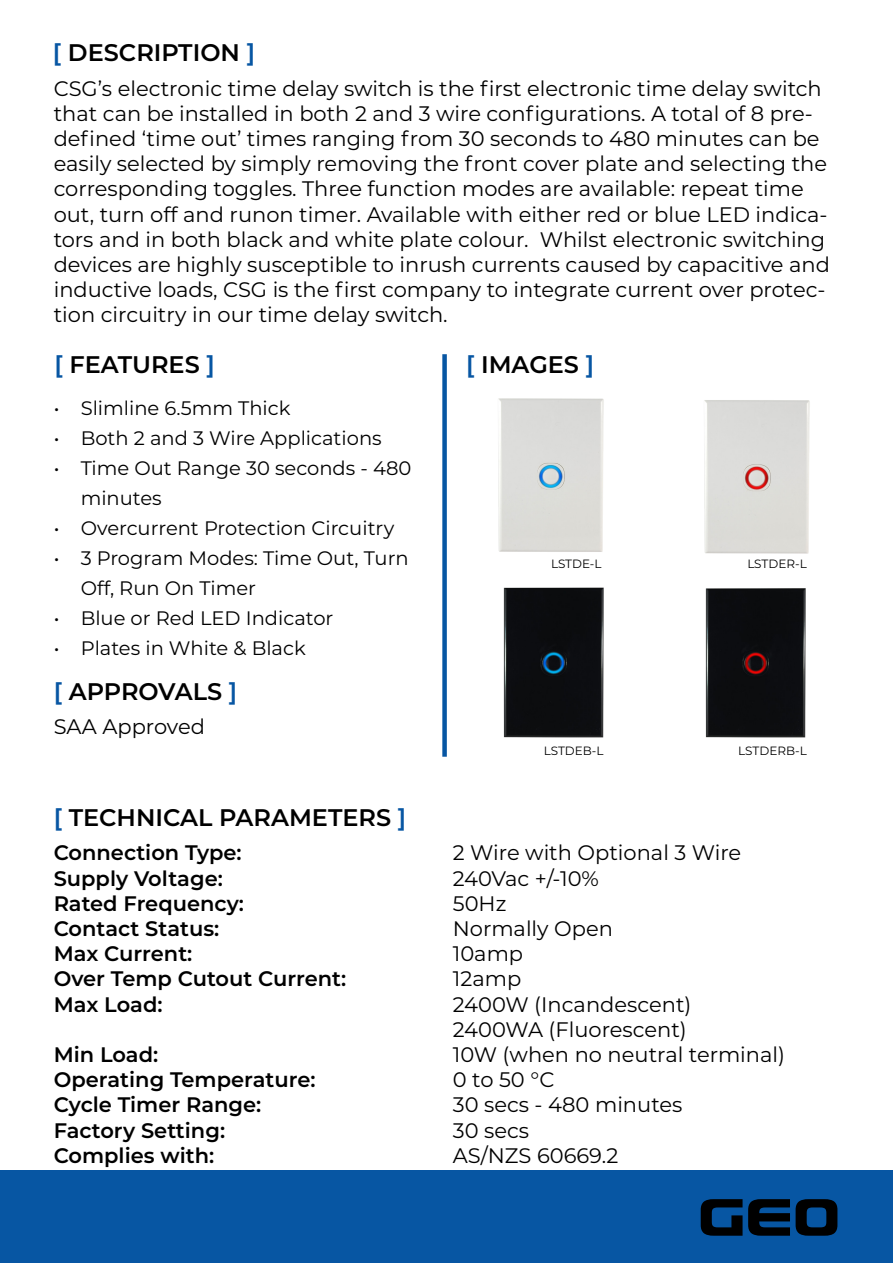
<style>
.page{position:relative;width:893px;height:1263px;background:#fff}
.page>*{position:absolute;margin:0;border:0;box-sizing:border-box;transform-origin:0 0}
.t1{font:63px "Usuzi";color:#000}
.t2{font:600 24px "Montserrat";color:#000}
.t3{font:21px/25.2px "Montserrat";color:#000}
.t4{font:600 21px "Montserrat";color:#000}
.t5{font:19.5px/30px "Montserrat";color:#000}
.t6{font:12px "Montserrat";color:#000}
.s1{color:#0756a3}
</style>
<div class="page">
<div style="left:0;top:1171px;width:893px;height:92px;background:#0756a3"></div>
<img style="left:503px;top:587px;width:101px;height:151px">
<img style="left:704px;top:400px;width:106px;height:154px">
<img style="left:498px;top:398px;width:106px;height:154px">
<img style="left:705px;top:588px;width:101px;height:150px">
<div style="left:442px;top:354px;width:5px;height:403px;background:#0756a3"></div>
<p class="t2" style="left:53px;top:35px;width:204px"><span class="s1">[</span> DESCRIPTION <span class="s1">]</span></p>
<p class="t3" style="left:54px;top:75px;width:778px">CSG’s electronic time delay switch is the first electronic time delay switch that can be installed in both 2 and 3 wire configurations. A total of 8 pre&shy;defined ‘time out’ times ranging from 30 seconds to 480 minutes can be easily selected by simply removing the front cover plate and selecting the corresponding toggles. Three function modes are available: repeat time out, turn off and runon timer. Available with either red or blue LED indica&shy;tors and in both black and white plate colour. Whilst electronic switching devices are highly susceptible to inrush currents caused by capacitive and inductive loads, CSG is the first company to integrate current over protec&shy;tion circuitry in our time delay switch.</p>
<p class="t2" style="left:54px;top:347px;width:162px"><span class="s1">[</span> FEATURES <span class="s1">]</span></p>
<p class="t5" style="left:54px;top:393px;width:238px">• Slimline 6.5mm Thick</p>
<p class="t5" style="left:54px;top:423px;width:330px">• Both 2 and 3 Wire Applications</p>
<p class="t5" style="left:81px;top:453px;width:332px;text-indent:-27px">• Time Out Range 30 seconds - 480 minutes</p>
<p class="t5" style="left:54px;top:513px;width:342px">• Overcurrent Protection Circuitry</p>
<p class="t5" style="left:81px;top:543px;width:329px;text-indent:-27px">• 3 Program Modes: Time Out, Turn<br>Off, Run On Timer</p>
<p class="t5" style="left:54px;top:603px;width:281px">• Blue or Red LED Indicator</p>
<p class="t5" style="left:54px;top:633px;width:254px">• Plates in White &amp; Black</p>
<p class="t2" style="left:54px;top:674px;width:185px"><span class="s1">[</span> APPROVALS <span class="s1">]</span></p>
<p class="t3" style="left:54px;top:713px;width:153px">SAA Approved</p>
<p class="t2" style="left:54px;top:800px;width:354px"><span class="s1">[</span> TECHNICAL PARAMETERS <span class="s1">]</span></p>
<p class="t4" style="left:54px;top:838px;width:190px">Connection Type:</p>
<p class="t4" style="left:54px;top:863px;width:171px">Supply Voltage:</p>
<p class="t4" style="left:54px;top:888px;width:192px">Rated Frequency:</p>
<p class="t4" style="left:54px;top:914px;width:167px">Contact Status:</p>
<p class="t4" style="left:54px;top:939px;width:140px">Max Current:</p>
<p class="t4" style="left:54px;top:964px;width:294px">Over Temp Cutout Current:</p>
<p class="t4" style="left:54px;top:989px;width:110px">Max Load:</p>
<p class="t4" style="left:54px;top:1040px;width:106px">Min Load:</p>
<p class="t4" style="left:54px;top:1065px;width:263px">Operating Temperature:</p>
<p class="t4" style="left:54px;top:1090px;width:209px">Cycle Timer Range:</p>
<p class="t4" style="left:54px;top:1115px;width:173px">Factory Setting:</p>
<p class="t4" style="left:54px;top:1140px;width:162px">Complies with:</p>
<p class="t2" style="left:466px;top:347px;width:130px"><span class="s1">[</span> IMAGES <span class="s1">]</span></p>
<p class="t6" style="left:551px;top:556px;width:52px">LSTDE-L</p>
<p class="t6" style="left:747px;top:556px;width:61px">LSTDER-L</p>
<p class="t6" style="left:544px;top:743px;width:61px">LSTDEB-L</p>
<p class="t6" style="left:738px;top:743px;width:70px">LSTDERB-L</p>
<p class="t3" style="left:453px;top:839px;width:290px">2 Wire with Optional 3 Wire</p>
<p class="t3" style="left:453px;top:865px;width:148px">240Vac +/-10%</p>
<p class="t3" style="left:453px;top:890px;width:55px">50Hz</p>
<p class="t3" style="left:453px;top:915px;width:162px">Normally Open</p>
<p class="t3" style="left:453px;top:940px;width:72px">10amp</p>
<p class="t3" style="left:453px;top:965px;width:70px">12amp</p>
<p class="t3" style="left:453px;top:991px;width:240px">2400W (Incandescent)</p>
<p class="t3" style="left:453px;top:1016px;width:235px">2400WA (Fluorescent)</p>
<p class="t3" style="left:453px;top:1041px;width:334px">10W (when no neutral terminal)</p>
<p class="t3" style="left:453px;top:1066px;width:103px">0 to 50 °C</p>
<p class="t3" style="left:453px;top:1091px;width:231px">30 secs - 480 minutes</p>
<p class="t3" style="left:453px;top:1117px;width:78px">30 secs</p>
<p class="t3" style="left:453px;top:1142px;width:167px">AS/NZS 60669.2</p>
<p class="t1" style="left:698px;top:1188px;width:144px">GEO</p>
</div>
